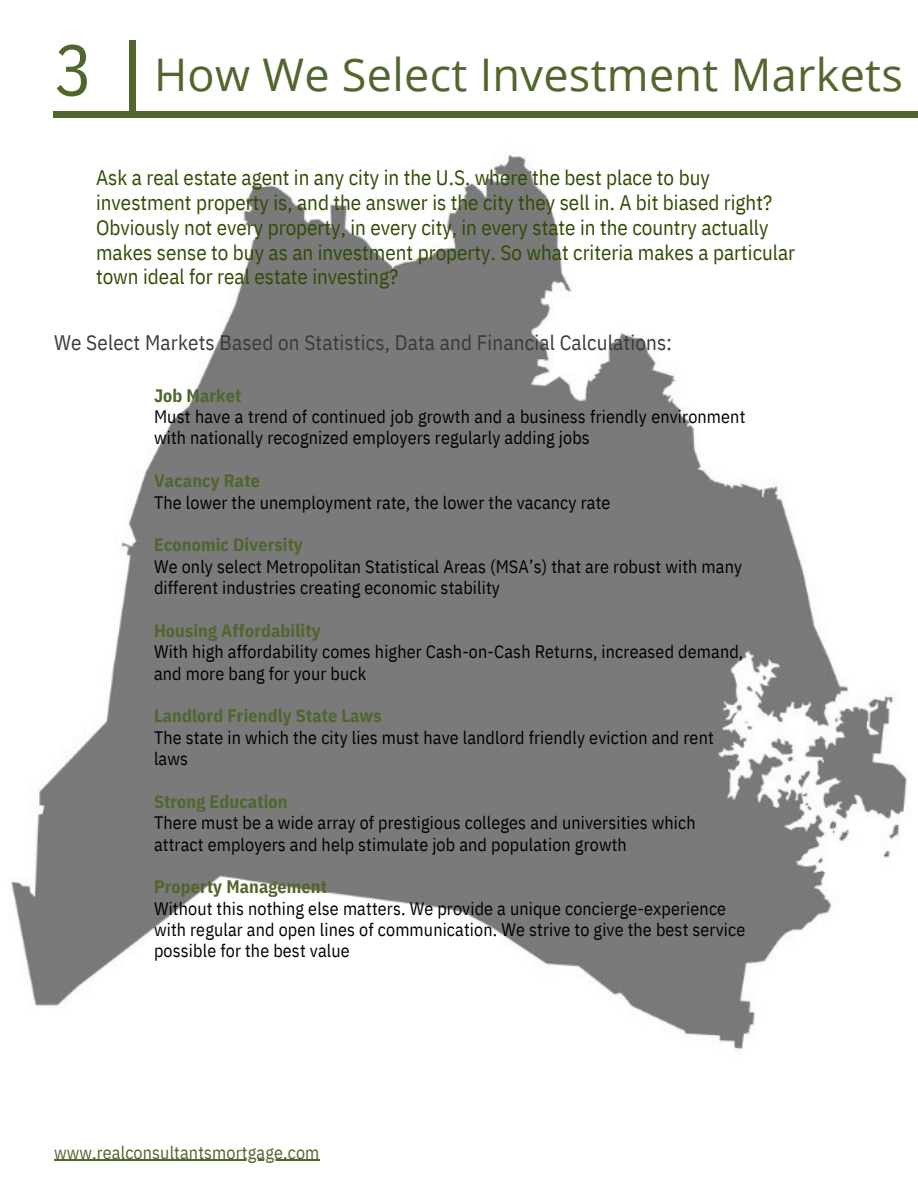
<style>
.page{position:relative;width:918px;height:1188px;background:#fff}
.page>*{position:absolute;margin:0;border:0;box-sizing:border-box;transform-origin:0 0}
.t1{font:72px "IBM Plex Sans Cond";color:#50662d}
.t2{font:45px "Open Sans";letter-spacing:.005em;color:#50662d}
.t3{font:21px/24.8px "IBM Plex Sans Cond";color:#2f4b04}
.t4{font:21px "IBM Plex Sans Cond";letter-spacing:.01em;color:#3a3b35}
.t5{font:18px/21.3px "IBM Plex Sans Cond";letter-spacing:.01em;color:#000}
.t6{font:700 18px "IBM Plex Sans Cond";letter-spacing:.01em;color:#50662d}
.t7{font:18px "IBM Plex Sans Cond";letter-spacing:.01em;color:#50662d}
</style>
<div class="page">
<img style="left:11px;top:40px;width:907px;height:1120px">
<div style="left:54px;top:112px;width:864px;height:6px;background:#50662d"></div>
<div style="left:130px;top:40px;width:6px;height:72px;background:#50662d"></div>
<hr style="left:54px;top:1160px;width:266px;height:1px;background:#50662d">
<p class="t1" style="left:54px;top:22px;width:40px">3</p>
<p class="t2" style="left:154px;top:43px;width:750px">How We Select Investment Markets</p>
<p class="t3" style="left:96px;top:165px;width:701px">Ask a real estate agent in any city in the U.S. where the best place to buy investment property is, and the answer is the city they sell in. A bit biased right?<br>Obviously not every property, in every city, in every state in the country actually makes sense to buy as an investment property. So what criteria makes a particular town ideal for real estate investing?</p>
<p class="t4" style="left:54px;top:329px;width:619px">We Select Markets Based on Statistics, Data and Financial Calculations:</p>
<p class="t6" style="left:154px;top:383px;width:89px">Job Market</p>
<p class="t5" style="left:154px;top:406px;width:593px">Must have a trend of continued job growth and a business friendly environment with nationally recognized employers regularly adding jobs</p>
<p class="t6" style="left:154px;top:469px;width:107px">Vacancy Rate</p>
<p class="t5" style="left:154px;top:491px;width:458px">The lower the unemployment rate, the lower the vacancy rate</p>
<p class="t6" style="left:154px;top:533px;width:150px">Economic Diversity</p>
<p class="t5" style="left:154px;top:555px;width:590px">We only select Metropolitan Statistical Areas (MSA’s) that are robust with many different industries creating economic stability</p>
<p class="t6" style="left:154px;top:618px;width:168px">Housing Affordability</p>
<p class="t5" style="left:154px;top:641px;width:591px">With high affordability comes higher Cash-on-Cash Returns, increased demand, and more bang for your buck</p>
<p class="t6" style="left:154px;top:704px;width:229px">Landlord Friendly State Laws</p>
<p class="t5" style="left:154px;top:726px;width:561px">The state in which the city lies must have landlord friendly eviction and rent laws</p>
<p class="t6" style="left:154px;top:789px;width:135px">Strong Education</p>
<p class="t5" style="left:154px;top:812px;width:543px">There must be a wide array of prestigious colleges and universities which attract employers and help stimulate job and population growth</p>
<p class="t6" style="left:154px;top:875px;width:174px">Property Management</p>
<p class="t5" style="left:154px;top:897px;width:593px">Without this nothing else matters. We provide a unique concierge-experience with regular and open lines of communication. We strive to give the best service possible for the best value</p>
<p class="t7" style="left:54px;top:1140px;width:267px">www.realconsultantsmortgage.com</p>
</div>
